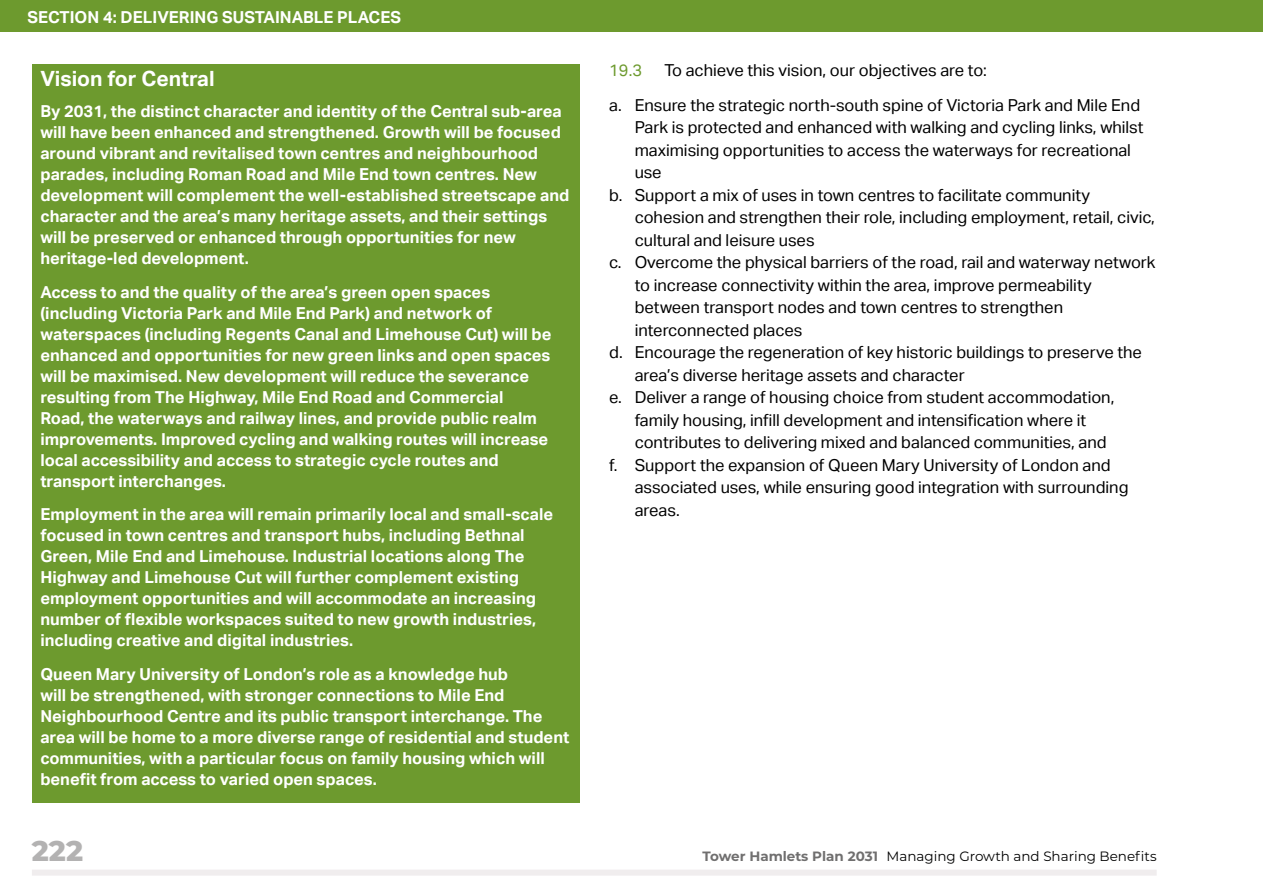
<style>
.page{position:relative;width:1263px;height:893px;background:#fff}
.page>*{position:absolute;margin:0;border:0;box-sizing:border-box;transform-origin:0 0}
.t1{font:800 28.5px "Montserrat";color:#b3b2b2}
.Highlight_title{font:700 21px "Aktiv Grotesk";color:#fff}
.Highlight{font:700 16.5px/21px "Aktiv Grotesk";color:#fff}
.t2{font:16.5px/22.5px "Aktiv Grotesk";color:#000}
.t3{font:16.5px "Aktiv Grotesk";color:#6d9a2e}
.t4{font:13.5px "Montserrat";color:#000}
.s1{font-weight:700;color:#706f6f}
</style>
<div class="page">
<div style="left:32px;top:870px;width:1125px;height:6px;background:#f0edee"></div>
<div style="left:0;top:0;width:1263px;height:32px;background:#6d9a2e"></div>
<div style="left:32px;top:64px;width:547px;height:34px;background:#6d9a2e"></div>
<div style="left:32px;top:92px;width:547px;height:189px;background:#6d9a2e"></div>
<div style="left:32px;top:273px;width:547px;height:231px;background:#6d9a2e"></div>
<div style="left:32px;top:496px;width:547px;height:168px;background:#6d9a2e"></div>
<div style="left:32px;top:656px;width:547px;height:147px;background:#6d9a2e"></div>
<p class="Highlight" style="left:28px;top:7px;width:375px">SECTION 4: DELIVERING SUSTAINABLE PLACES</p>
<p class="Highlight_title" style="left:40px;top:67px;width:176px">Vision for Central</p>
<p class="Highlight" style="left:40px;top:101px;width:530px">By 2031, the distinct character and identity of the Central sub-area will have been enhanced and strengthened. Growth will be focused around vibrant and revitalised town centres and neighbourhood parades, including Roman Road and Mile End town centres. New development will complement the well-established streetscape and character and the area’s many heritage assets, and their settings will be preserved or enhanced through opportunities for new heritage-led development.</p>
<p class="Highlight" style="left:40px;top:281px;width:512px">Access to and the quality of the area’s green open spaces (including Victoria Park and Mile End Park) and network of waterspaces (including Regents Canal and Limehouse Cut) will be enhanced and opportunities for new green links and open spaces will be maximised. New development will reduce the severance resulting from The Highway, Mile End Road and Commercial Road, the waterways and railway lines, and provide public realm improvements. Improved cycling and walking routes will increase local accessibility and access to strategic cycle routes and transport interchanges.</p>
<p class="Highlight" style="left:40px;top:504px;width:514px">Employment in the area will remain primarily local and small-scale focused in town centres and transport hubs, including Bethnal Green, Mile End and Limehouse. Industrial locations along The Highway and Limehouse Cut will further complement existing employment opportunities and will accommodate an increasing number of flexible workspaces suited to new growth industries, including creative and digital industries.</p>
<p class="Highlight" style="left:40px;top:664px;width:530px">Queen Mary University of London’s role as a knowledge hub<br>will be strengthened, with stronger connections to Mile End Neighbourhood Centre and its public transport interchange. The area will be home to a more diverse range of residential and student communities, with a particular focus on family housing which will benefit from access to varied open spaces.</p>
<p class="t3" style="left:609px;top:60px;width:34px">19.3</p>
<p class="t2" style="left:664px;top:59px;width:324px">To achieve this vision, our objectives are to:</p>
<p class="t2" style="left:635px;top:94px;width:510px;text-indent:-26px">a. Ensure the strategic north-south spine of Victoria Park and Mile End Park is protected and enhanced with walking and cycling links, whilst maximising opportunities to access the waterways for recreational use</p>
<p class="t2" style="left:635px;top:184px;width:522px;text-indent:-26px">b. Support a mix of uses in town centres to facilitate community cohesion and strengthen their role, including employment, retail, civic, cultural and leisure uses</p>
<p class="t2" style="left:635px;top:251px;width:522px;text-indent:-26px">c. Overcome the physical barriers of the road, rail and waterway network to increase connectivity within the area, improve permeability between transport nodes and town centres to strengthen interconnected places</p>
<p class="t2" style="left:635px;top:341px;width:509px;text-indent:-26px">d. Encourage the regeneration of key historic buildings to preserve the area’s diverse heritage assets and character</p>
<p class="t2" style="left:635px;top:386px;width:481px;text-indent:-26px">e. Deliver a range of housing choice from student accommodation, family housing, infill development and intensification where it contributes to delivering mixed and balanced communities, and</p>
<p class="t2" style="left:635px;top:454px;width:495px;text-indent:-26px">f. Support the expansion of Queen Mary University of London and associated uses, while ensuring good integration with surrounding areas.</p>
<h1 class="t1" style="left:32px;top:830px;width:53px">222</h1>
<p class="t4" style="left:703px;top:847px;width:456px"><span class="s1">Tower Hamlets Plan 2031</span> Managing Growth and Sharing Benefits</p>
</div>
